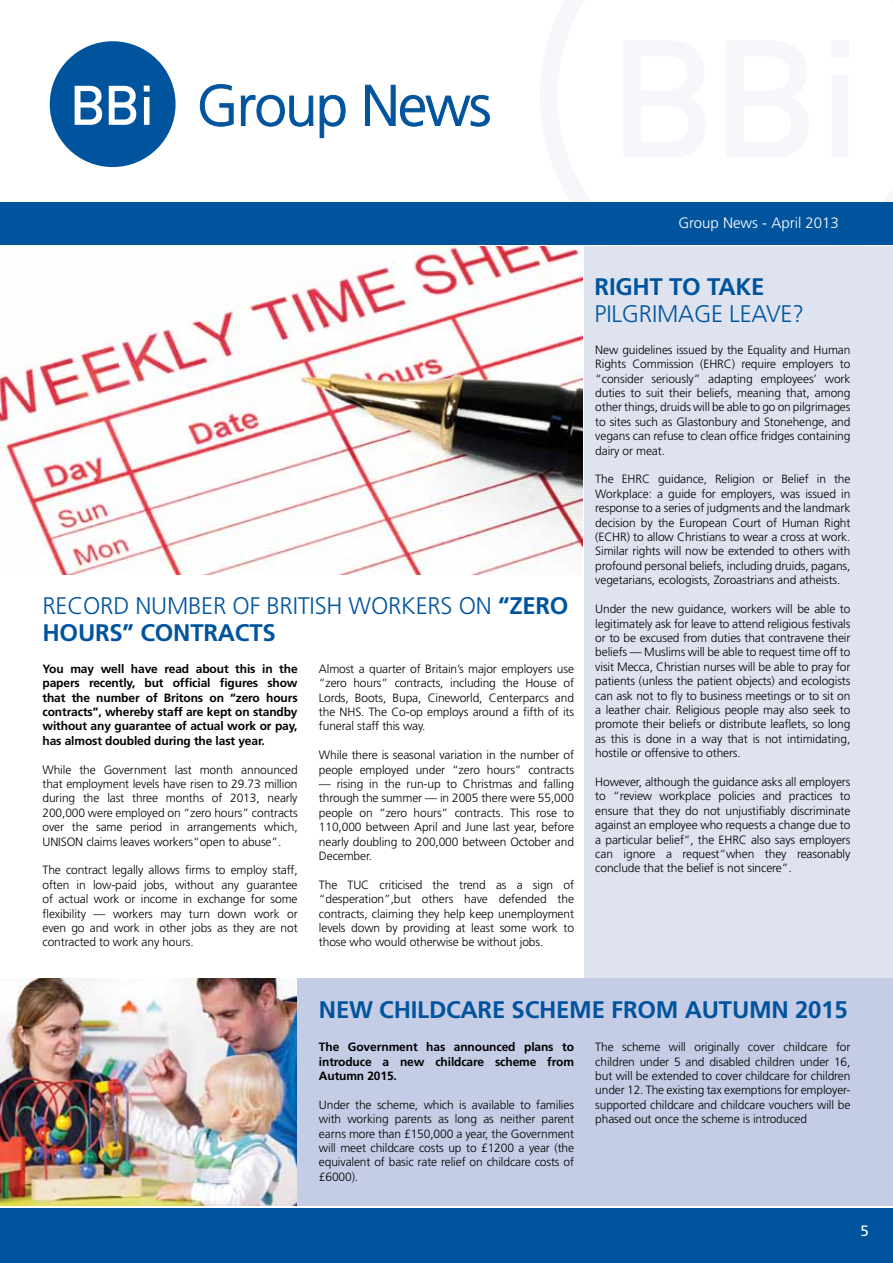
<style>
.page{position:relative;width:893px;height:1263px;background:#fff}
.page>*{position:absolute;margin:0;border:0;box-sizing:border-box;transform-origin:0 0}
.t1{font:700 24px "Frutiger";letter-spacing:-.01em;color:#00549e}
.t2{font:300 24px "Frutiger";letter-spacing:-.01em;color:#00549e}
.t3{font:300 15px "Frutiger";color:#fff}
.t4{font:15px "Frutiger";color:#fff}
.t5{font:300 12px/14.4px "Frutiger";letter-spacing:-.01em;color:#000;text-align:justify}
.t6{font:700 12px/14.4px "Frutiger";letter-spacing:-.01em;color:#000;text-align:justify}
.s1{font-weight:300}
</style>
<div class="page">
<svg style="left:540px;top:244px;width:353px;height:49px"></svg>
<div style="left:585px;top:247px;width:308px;height:731px;background:#dee3ef"></div>
<div style="left:0;top:978px;width:893px;height:227px;background:#c5cce5"></div>
<svg style="left:50px;top:41px;width:126px;height:126px"></svg>
<svg style="left:200px;top:84px;width:34px;height:43px"></svg>
<svg style="left:240px;top:95px;width:106px;height:43px"></svg>
<svg style="left:365px;top:84px;width:125px;height:43px"></svg>
<div style="left:0;top:202px;width:893px;height:42px;background:#00549e"></div>
<div style="left:0;top:1209px;width:893px;height:54px;background:#00549e"></div>
<img style="left:0;top:247px;width:583px;height:327px">
<img style="left:0;top:978px;width:297px;height:227px">
<h1 class="t2" style="left:43px;top:592px;width:29px">Record</h1>
<h1 class="t2" style="left:136px;top:592px;width:16px">number</h1>
<h1 class="t2" style="left:233px;top:592px;width:58px">of British</h1>
<h1 class="t2" style="left:349px;top:592px;width:16px">workers</h1>
<h1 class="t1" style="left:459px;top:592px;width:111px"><span class="s1">on</span> “zero</h1>
<h1 class="t1" style="left:43px;top:619px;width:51px">hours</h1>
<h1 class="t1" style="left:123px;top:619px;width:67px">” contra</h1>
<h1 class="t1" style="left:235px;top:619px;width:28px">cts</h1>
<p class="t6" style="left:43px;top:661px;width:257px">You may well have read about this in the papers recently, but official figures show that the number of Britons on “zero hours contracts”, whereby staff are kept on standby without any guarantee of actual work or pay, has almost doubled during the last year.</p>
<p class="t5" style="left:43px;top:762px;width:257px">While the Government last month announced that employment levels have risen to 29.73 million during the last three months of 2013, nearly 200,000 were employed on “zero hours” contracts over the same period in arrangements which, UNISON claims leaves workers“open to abuse”.</p>
<p class="t5" style="left:43px;top:863px;width:257px">The contract legally allows firms to employ staff, often in low-paid jobs, without any guarantee of actual work or income in exchange for some flexibility — workers may turn down work or even go and work in other jobs as they are not contracted to work any hours.</p>
<p class="t5" style="left:319px;top:661px;width:257px">Almost a quarter of Britain’s major employers use “zero hours” contracts, including the House of Lords, Boots, Bupa, Cineworld, Centerparcs and the NHS. The Co-op employs around a fifth of its funeral staff this way.</p>
<p class="t5" style="left:319px;top:748px;width:257px">While there is seasonal variation in the number of people employed under “zero hours” contracts</p>
<p class="t5" style="left:319px;top:777px;width:257px">— rising in the run-up to Christmas and falling through the summer — in 2005 there were 55,000 people on “zero hours” contracts. This rose to 110,000 between April and June last year, before nearly doubling to 200,000 between October and December.</p>
<p class="t5" style="left:319px;top:877px;width:257px">The TUC criticised the trend as a sign of “desperation”,but others have defended the contracts, claiming they help keep unemployment levels down by providing at least some work to those who would otherwise be without jobs.</p>
<p class="t3" style="left:678px;top:214px;width:162px">Group News - April 2013</p>
<h1 class="t1" style="left:595px;top:273px;width:15px">right</h1>
<h1 class="t1" style="left:669px;top:273px;width:93px">to take</h1>
<h1 class="t2" style="left:595px;top:300px;width:14px">pilgrimage</h1>
<h1 class="t2" style="left:729px;top:300px;width:76px">leave?</h1>
<p class="t5" style="left:595px;top:342px;width:257px">New guidelines issued by the Equality and Human Rights Commission (EHRC) require employers to “consider seriously” adapting employees’ work duties to suit their beliefs, meaning that, among other things, druids will be able to go on pilgrimages to sites such as Glastonbury and Stonehenge, and vegans can refuse to clean office fridges containing dairy or meat.</p>
<p class="t5" style="left:595px;top:472px;width:257px">The EHRC guidance, Religion or Belief in the Workplace: a guide for employers, was issued in response to a series of judgments and the landmark decision by the European Court of Human Right (ECHR) to allow Christians to wear a cross at work.<br>Similar rights will now be extended to others with profound personal beliefs, including druids, pagans, vegetarians, ecologists, Zoroastrians and atheists.</p>
<p class="t5" style="left:595px;top:602px;width:257px">Under the new guidance, workers will be able to legitimately ask for leave to attend religious festivals or to be excused from duties that contravene their beliefs — Muslims will be able to request time off to visit Mecca, Christian nurses will be able to pray for patients (unless the patient objects) and ecologists can ask not to fly to business meetings or to sit on a leather chair. Religious people may also seek to promote their beliefs or distribute leaflets, so long as this is done in a way that is not intimidating, hostile or offensive to others.</p>
<p class="t5" style="left:595px;top:774px;width:257px">However, although the guidance asks all employers to “review workplace policies and practices to ensure that they do not unjustifiably discriminate against an employee who requests a change due to a particular belief”, the EHRC also says employers can ignore a request“when they reasonably conclude that the belief is not sincere”.</p>
<h1 class="t1" style="left:319px;top:995px;width:157px">New chi ldcare</h1>
<h1 class="t1" style="left:512px;top:995px;width:206px">scheme from Autu</h1>
<h1 class="t1" style="left:749px;top:995px;width:100px">mn 2015</h1>
<p class="t6" style="left:319px;top:1040px;width:257px">The Government has announced plans to introduce a new childcare scheme from Autumn 2015.</p>
<p class="t5" style="left:319px;top:1097px;width:257px">Under the scheme, which is available to families with working parents as long as neither parent earns more than £150,000 a year, the Government will meet childcare costs up to £1200 a year (the equivalent of basic rate relief on childcare costs of £6000).</p>
<p class="t5" style="left:595px;top:1040px;width:257px">The scheme will originally cover childcare for children under 5 and disabled children under 16, but will be extended to cover childcare for children under 12. The existing tax exemptions for employer&shy;supported childcare and childcare vouchers will be phased out once the scheme is introduced</p>
<p class="t4" style="left:860px;top:1222px;width:10px">5</p>
</div>
